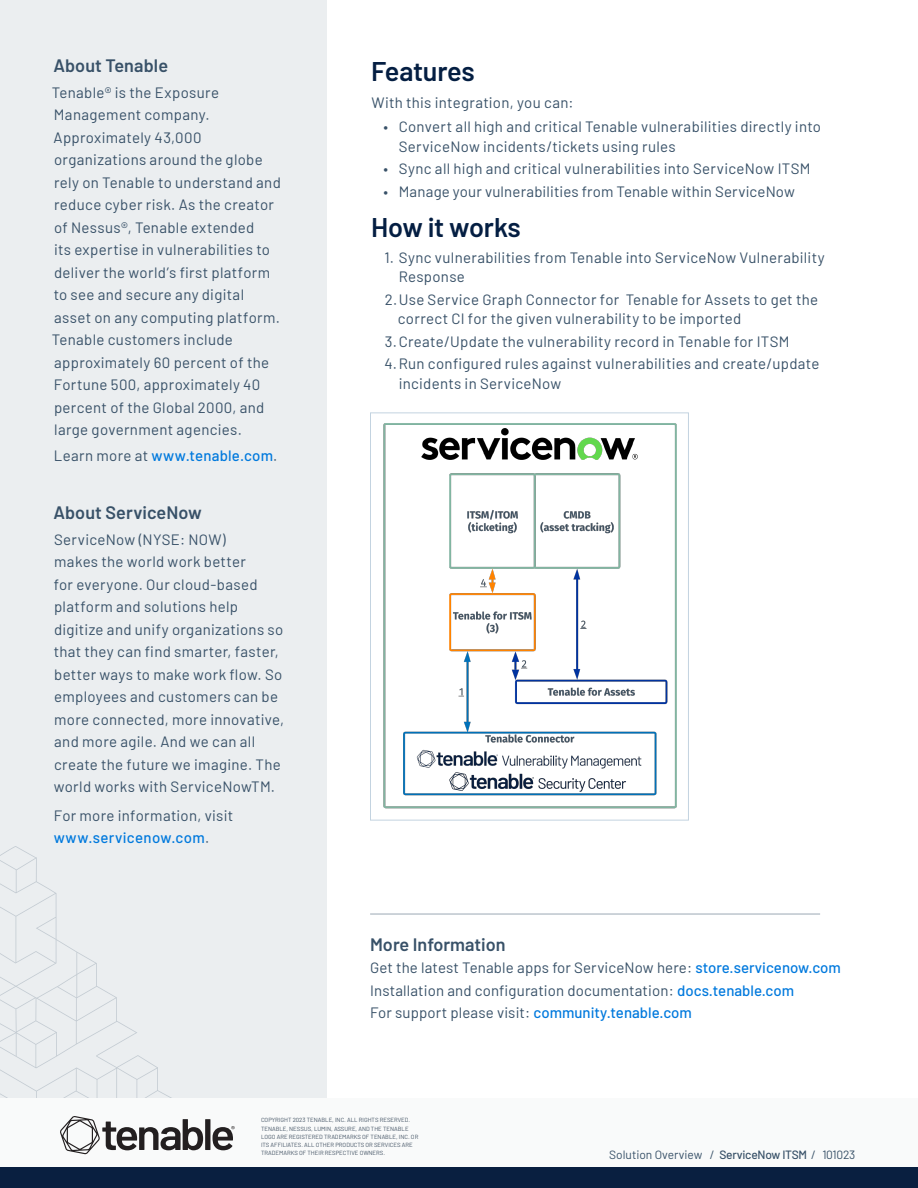
<style>
.page{position:relative;width:918px;height:1188px;background:#fff}
.page>*{position:absolute;margin:0;border:0;box-sizing:border-box;transform-origin:0 0}
.t1{font:600 27px "Barlow";letter-spacing:-.015em;color:#041e42}
.t2{font:600 18px "Barlow";color:#385168}
.Body_Text{font:15px/22.5px "Barlow";letter-spacing:.02em;color:#385168}
.CTA_Link_URL{font:500 15px "Barlow";letter-spacing:.015em;color:#0079dd}
.t3{font:12px "Barlow";color:#385168}
.t4{font:6px/8.2px "Barlow";color:#435364}
.s1{font-weight:400;color:#385168}
.s2{font-weight:500;color:#0079dd}
.s3{font-weight:500}
</style>
<div class="page">
<div style="left:0;top:0;width:327px;height:1188px;background:#ebeef0"></div>
<svg style="left:0;top:846px;width:172px;height:252px"></svg>
<div style="left:0;top:1098px;width:918px;height:80px;background:#f9fafa"></div>
<div style="left:0;top:1167px;width:918px;height:21px;background:#091f40"></div>
<svg style="left:60px;top:1116px;width:175px;height:38px"></svg>
<hr style="left:370px;top:914px;width:450px;height:1px;background:#9ca8b4">
<img style="left:383px;top:423px;width:294px;height:386px">
<div style="left:370px;top:412px;width:319px;height:408px;border:1px solid #c3d3e0"></div>
<h3 class="t2" style="left:53px;top:52px;width:116px">About Tenable</h3>
<p class="Body_Text" style="left:52px;top:80px;width:231px">Tenable® is the Exposure<br>Management company.<br>Approximately 43,000 organizations around the globe rely on Tenable to understand and reduce cyber risk. As the creator of Nessus®, Tenable extended<br>its expertise in vulnerabilities to deliver the world’s first platform to see and secure any digital asset on any computing platform.<br>Tenable customers include approximately 60 percent of the<br>Fortune 500, approximately 40 percent of the Global 2000, and large government agencies.</p>
<p class="CTA_Link_URL" style="left:54px;top:444px;width:225px"><span class="s1">Learn more at</span> www.tenable.com<span class="s1">.</span></p>
<h3 class="t2" style="left:53px;top:499px;width:150px">About ServiceNow</h3>
<p class="Body_Text" style="left:54px;top:527px;width:232px">ServiceNow (NYSE: NOW)<br>makes the world work better<br>for everyone. Our cloud‑based platform and solutions help digitize and unify organizations so that they can find smarter, faster, better ways to make work flow. So employees and customers can be more connected, more innovative, and more agile. And we can all create the future we imagine. The world works with ServiceNowTM.</p>
<p class="Body_Text" style="left:54px;top:803px;width:181px">For more information, visit <span class="s2">www.servicenow.com</span>.</p>
<h2 class="t1" style="left:371px;top:51px;width:105px">Features</h2>
<p class="Body_Text" style="left:371px;top:90px;width:204px">With this integration, you can:</p>
<p class="Body_Text" style="left:399px;top:116px;width:424px;line-height:19.5px;text-indent:-15px">• Convert all high and critical Tenable vulnerabilities directly into<br>ServiceNow incidents/tickets using rules</p>
<p class="Body_Text" style="left:384px;top:156px;width:429px">• Sync all high and critical vulnerabilities into ServiceNow ITSM</p>
<p class="Body_Text" style="left:384px;top:179px;width:413px">• Manage your vulnerabilities from Tenable within ServiceNow</p>
<h2 class="t1" style="left:371px;top:207px;width:151px">How it works</h2>
<p class="Body_Text" style="left:399px;top:246px;width:427px;line-height:19.5px;text-indent:-14px">1. Sync vulnerabilities from Tenable into ServiceNow Vulnerability<br>Response</p>
<p class="Body_Text" style="left:398px;top:288px;width:422px;line-height:19.5px;text-indent:-13px">2.Use Service Graph Connector for Tenable for Assets to get the correct CI for the given vulnerability to be imported</p>
<p class="Body_Text" style="left:385px;top:329px;width:406px">3.Create/Update the vulnerability record in Tenable for ITSM</p>
<p class="Body_Text" style="left:399px;top:353px;width:422px;line-height:19.5px;text-indent:-14px">4.Run configured rules against vulnerabilities and create/update incidents in ServiceNow</p>
<p class="t2" style="left:370px;top:931px;width:137px">More Information</p>
<p class="Body_Text" style="left:370px;top:956px;width:472px">Get the latest Tenable apps for ServiceNow here: <span class="s2">store.servicenow.com</span></p>
<p class="Body_Text" style="left:370px;top:978px;width:426px">Installation and configuration documentation: <span class="s2">docs.tenable.com</span></p>
<p class="Body_Text" style="left:370px;top:1001px;width:323px">For support please visit: <span class="s2">community.tenable.com</span></p>
<p class="t4" style="left:261px;top:1116px;width:159px">COPYRIGHT 2023 TENABLE, INC. ALL RIGHTS RESERVED.<br>TENABLE, NESSUS, LUMIN, ASSURE, AND THE TENABLE LOGO ARE REGISTERED TRADEMARKS OF TENABLE, INC. OR ITS AFFILIATES. ALL OTHER PRODUCTS OR SERVICES ARE TRADEMARKS OF THEIR RESPECTIVE OWNERS.</p>
<p class="t3" style="left:609px;top:1146px;width:248px">Solution Overview / <span class="s3">ServiceNow ITSM</span> / 101023</p>
</div>
